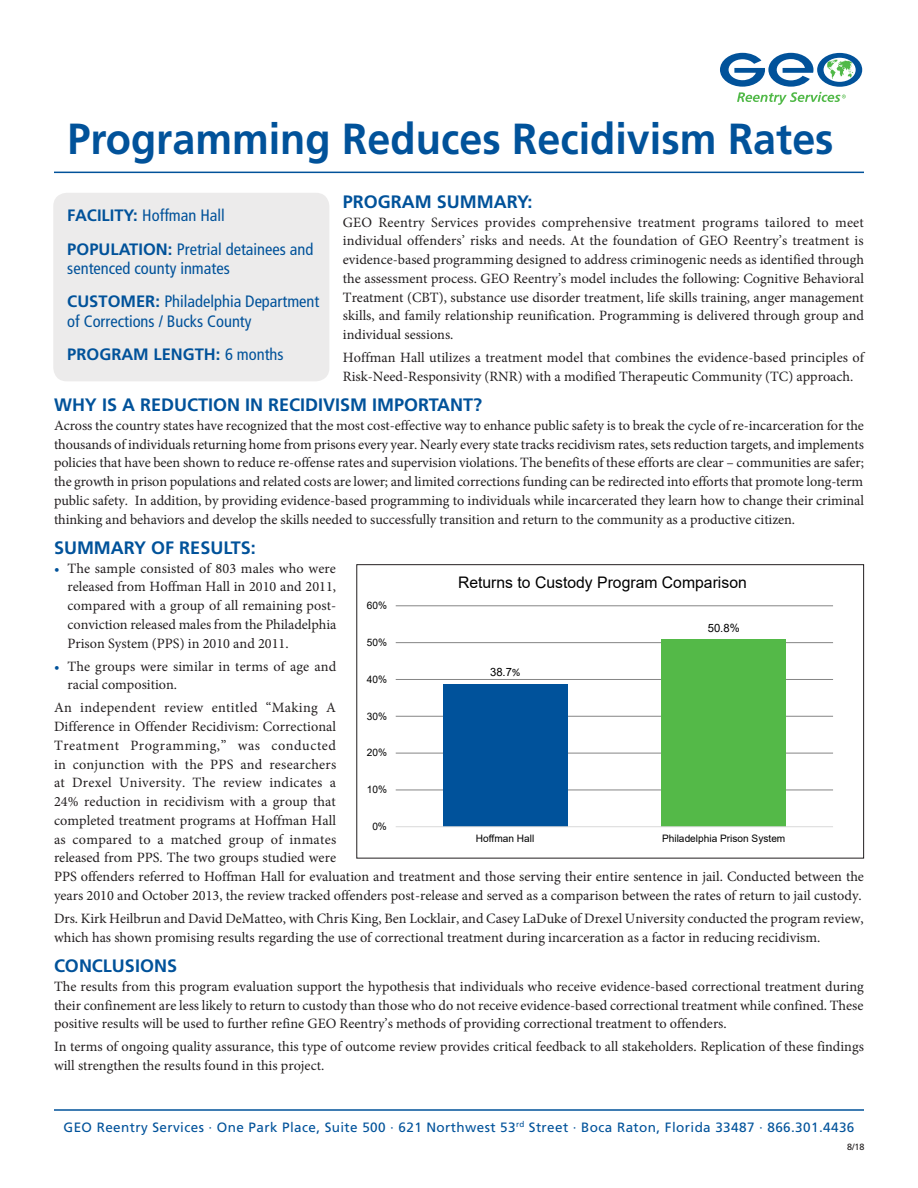
<style>
.page{position:relative;width:918px;height:1188px;background:#fff}
.page>*{position:absolute;margin:0;border:0;box-sizing:border-box;transform-origin:0 0}
.t1{font:700 43.5px "Frutiger LT Std";color:#01529a;scale:.95 1}
.blue_subhead{font:700 18px "Frutiger LT Std";color:#01529a}
.sidebar_heading{font:condensed 16.5px/19.5px "Frutiger LT Std";color:#01529a}
.sidebar_heading-2{font:700 16.5px "Frutiger LT Std";color:#01529a}
.t2{font:15.9px "Arial";color:#000}
.black_text{font:14.25px/18.8px "Minion Pro";color:#231f20}
.t3{font:13.5px "Frutiger LT Std";letter-spacing:.03em;color:#01529a}
.t4{font:11.4px "Arial";color:#000}
.t5{font:10.2px "Arial";color:#000}
.date{font:9px "Frutiger LT Std";color:#231f20}
.s1{color:#01529a}
.s2{font-weight:700;font-stretch:normal}
.s3{font-weight:400;font-stretch:condensed}
.s4{font-family:"Calibri"}
</style>
<div class="page">
<svg style="left:720px;top:53px;width:142px;height:52px"></svg>
<hr style="left:54px;top:172px;width:810px;height:1px;background:#01529a">
<div style="left:53px;top:193px;width:276px;height:188px;background:#ecebeb;border-radius:14px"></div>
<hr style="left:396px;top:790px;width:437px;height:1px;background:#868686">
<hr style="left:396px;top:753px;width:437px;height:1px;background:#868686">
<hr style="left:396px;top:716px;width:437px;height:1px;background:#868686">
<hr style="left:396px;top:679px;width:437px;height:1px;background:#868686">
<hr style="left:396px;top:642px;width:437px;height:1px;background:#868686">
<hr style="left:396px;top:605px;width:437px;height:1px;background:#868686">
<div style="left:443px;top:684px;width:125px;height:143px;background:#00529b"></div>
<div style="left:661px;top:640px;width:125px;height:187px;background:#54b948"></div>
<hr style="left:396px;top:826px;width:437px;height:1px;background:#d9d9d9">
<div style="left:356px;top:564px;width:508px;height:295px;border:1px solid #231f20"></div>
<hr style="left:54px;top:1109px;width:810px;height:2px;background:#01529a">
<p class="t1" style="left:68px;top:114px;width:808px">Programming Reduces Recidivism Rates</p>
<p class="blue_subhead" style="left:343px;top:191px;width:191px">PROGRAM SUMMARY:</p>
<p class="black_text" style="left:343px;top:213px;width:523px;text-align:justify">GEO Reentry Services provides comprehensive treatment programs tailored to meet individual offenders’ risks and needs. At the foundation of GEO Reentry’s treatment is evidence-based programming designed to address criminogenic needs as identified through the assessment process. GEO Reentry’s model includes the following: Cognitive Behavioral Treatment (CBT), substance use disorder treatment, life skills training, anger management skills, and family relationship reunification. Programming is delivered through group and individual sessions.</p>
<p class="black_text" style="left:343px;top:348px;width:523px">Hoffman Hall utilizes a treatment model that combines the evidence-based principles of<br>Risk-Need-Responsivity (RNR) with a modified Therapeutic Community (TC) approach.</p>
<p class="blue_subhead" style="left:54px;top:394px;width:430px">WHY IS A REDUCTION IN RECIDIVISM IMPORTANT?</p>
<p class="black_text" style="left:54px;top:416px;width:812px;text-align:justify">Across the country states have recognized that the most cost-effective way to enhance public safety is to break the cycle of re-incarceration for the thousands of individuals returning home from prisons every year. Nearly every state tracks recidivism rates, sets reduction targets, and implements policies that have been shown to reduce re-offense rates and supervision violations. The benefits of these efforts are clear – communities are safer; the growth in prison populations and related costs are lower; and limited corrections funding can be redirected into efforts that promote long-term public safety. In addition, by providing evidence-based programming to individuals while incarcerated they learn how to change their criminal thinking and behaviors and develop the skills needed to successfully transition and return to the community as a productive citizen.</p>
<p class="blue_subhead" style="left:54px;top:537px;width:203px">SUMMARY OF RESULTS:</p>
<p class="black_text" style="left:68px;top:559px;width:270px;text-align:justify;text-indent:-14px"><span class="s1">•</span> The sample consisted of 803 males who were released from Hoffman Hall in 2010 and 2011, compared with a group of all remaining post&shy;conviction released males from the Philadelphia Prison System (PPS) in 2010 and 2011.</p>
<p class="black_text" style="left:68px;top:657px;width:270px;text-indent:-14px"><span class="s1">•</span> The groups were similar in terms of age and racial composition.</p>
<p class="black_text" style="left:54px;top:699px;width:812px">An independent review entitled “Making A<br>Difference in Offender Recidivism: Correctional<br>Treatment Programming,” was conducted<br>in conjunction with the PPS and researchers<br>at Drexel University. The review indicates a<br>24% reduction in recidivism with a group that<br>completed treatment programs at Hoffman Hall<br>as compared to a matched group of inmates<br>released from PPS. The two groups studied were<br>PPS offenders referred to Hoffman Hall for evaluation and treatment and those serving their entire sentence in jail. Conducted between the years 2010 and October 2013, the review tracked offenders post-release and served as a comparison between the rates of return to jail custody.</p>
<p class="black_text" style="left:54px;top:909px;width:811px">Drs. Kirk Heilbrun and David DeMatteo, with Chris King, Ben Locklair, and Casey LaDuke of Drexel University conducted the program review, which has shown promising results regarding the use of correctional treatment during incarceration as a factor in reducing recidivism.</p>
<p class="blue_subhead" style="left:54px;top:955px;width:125px">CONCLUSIONS</p>
<p class="black_text" style="left:54px;top:977px;width:811px;text-align:justify">The results from this program evaluation support the hypothesis that individuals who receive evidence-based correctional treatment during their confinement are less likely to return to custody than those who do not receive evidence-based correctional treatment while confined. These positive results will be used to further refine GEO Reentry’s methods of providing correctional treatment to offenders.</p>
<p class="black_text" style="left:54px;top:1037px;width:812px">In terms of ongoing quality assurance, this type of outcome review provides critical feedback to all stakeholders. Replication of these findings will strengthen the results found in this project.</p>
<p class="sidebar_heading" style="left:67px;top:206px;width:159px"><span class="s2">FACILITY:</span> Hoffman Hall</p>
<p class="sidebar_heading" style="left:67px;top:239px;width:248px"><span class="s2">POPULATION:</span> Pretrial detainees and sentenced county inmates</p>
<p class="sidebar_heading" style="left:67px;top:292px;width:254px"><span class="s2">CUSTOMER:</span> Philadelphia Department of Corrections / Bucks County</p>
<p class="sidebar_heading-2" style="left:67px;top:345px;width:218px">PROGRAM LENGTH: <span class="s3">6 months</span></p>
<p class="t2" style="left:458px;top:572px;width:290px">Returns to Custody Program Comparison</p>
<p class="t5" style="left:367px;top:598px;width:22px">60%</p>
<p class="t4" style="left:708px;top:620px;width:33px">50.8%</p>
<p class="t5" style="left:367px;top:635px;width:22px">50%</p>
<p class="t4" style="left:490px;top:664px;width:32px">38.7<span class="s4">%</span></p>
<p class="t5" style="left:367px;top:672px;width:22px">40%</p>
<p class="t5" style="left:367px;top:709px;width:22px">30%</p>
<p class="t5" style="left:367px;top:746px;width:22px">20%</p>
<p class="t5" style="left:367px;top:783px;width:22px">10%</p>
<p class="t5" style="left:372px;top:819px;width:16px">0%</p>
<p class="t5" style="left:476px;top:832px;width:60px">Hoffman Hall</p>
<p class="t5" style="left:662px;top:832px;width:125px">Philadelphia Prison System</p>
<p class="t3" style="left:64px;top:1119px;width:792px">GEO Reentry Services ∙ One Park Place, Suite 500 ∙ 621 Northwest 53<sup>rd</sup> Street ∙ Boca Raton, Florida 33487 ∙ 866.301.4436</p>
<p class="date" style="left:847px;top:1141px;width:19px">8/18</p>
</div>
